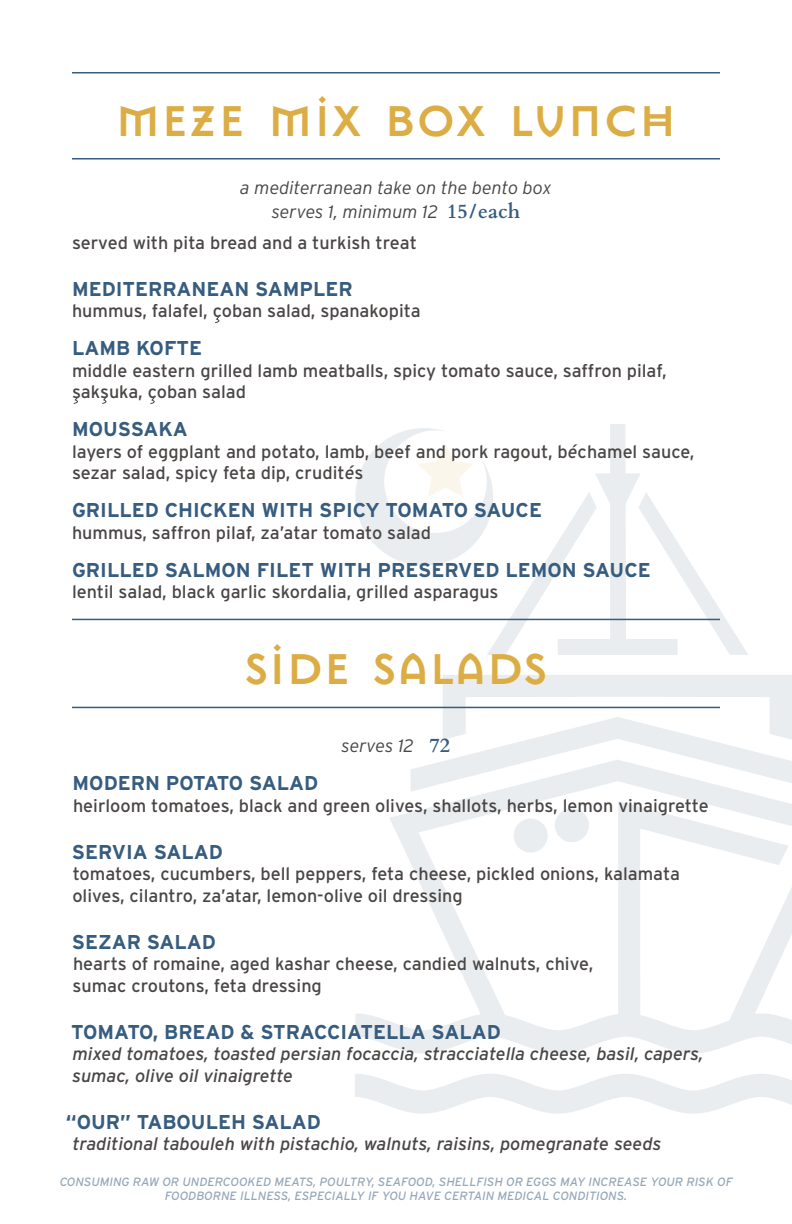
<style>
.page{position:relative;width:792px;height:1224px;background:#fff}
.page>*{position:absolute;margin:0;border:0;box-sizing:border-box;transform-origin:0 0}
.t1{font:700 48px "Mason Sans OT";color:#dcad44}
.t2{font:700 20px "Interstate";color:#365c7f}
.t3{font:18px/21.6px "Interstate";color:#494645}
.t4{font:italic 18px/21.6px "Interstate";color:#494645}
.t5{font:italic 300 18px/24px "Interstate";color:#494645;text-align:center}
.t6{font:italic 12px/14.4px "Interstate";color:#2d5070;text-align:center}
.s1{font-family:"Cardo";font-weight:700;font-style:normal;font-size:20px;color:#365c7f}
.s2{font-style:italic}
</style>
<div class="page">
<svg style="left:411px;top:675px;width:381px;height:85px"></svg>
<svg style="left:355px;top:760px;width:437px;height:293px"></svg>
<div style="left:514px;top:818px;width:34px;height:35px;background:#eaedf0;border-radius:50%"></div>
<div style="left:555px;top:808px;width:34px;height:34px;background:#eaedf0;border-radius:50%"></div>
<svg style="left:355px;top:424px;width:393px;height:231px"></svg>
<svg style="left:355px;top:1074px;width:437px;height:40px"></svg>
<div style="left:746px;top:1107px;width:36px;height:36px;background:#fff"></div>
<hr style="left:72px;top:72px;width:648px;height:1px;background:#365c7f">
<hr style="left:72px;top:619px;width:648px;height:1px;background:#365c7f">
<hr style="left:72px;top:158px;width:648px;height:1px;background:#365c7f">
<hr style="left:72px;top:707px;width:648px;height:1px;background:#365c7f">
<svg style="left:215px;top:316px;width:5px;height:8px"></svg>
<svg style="left:73px;top:397px;width:5px;height:7px"></svg>
<svg style="left:102px;top:397px;width:5px;height:7px"></svg>
<svg style="left:150px;top:397px;width:5px;height:7px"></svg>
<h1 class="t1" style="left:115px;top:94px;width:563px">MEZE MIX BOX LUNCH</h1>
<p class="t5" style="left:240px;top:176px;width:313px">a mediterranean take on the bento box serves 1, minimum 12 <span class="s1">15 / each</span></p>
<p class="t3" style="left:72px;top:232px;width:346px">served with pita bread and a turkish treat</p>
<p class="t2" style="left:72px;top:278px;width:282px">MEDITERRANEAN SAMPLER</p>
<p class="t3" style="left:72px;top:300px;width:350px">hummus, falafel, coban salad, spanakopita</p>
<p class="t2" style="left:72px;top:337px;width:132px">LAMB KOFTE</p>
<p class="t3" style="left:72px;top:360px;width:596px">middle eastern grilled lamb meatballs, spicy tomato sauce, saffron pilaf, saksuka, coban salad</p>
<p class="t2" style="left:72px;top:418px;width:117px">MOUSSAKA</p>
<p class="t3" style="left:72px;top:441px;width:624px">layers of eggplant and potato, lamb, beef and pork ragout, b<span class="s2">é</span>chamel sauce, sezar salad, spicy feta dip, crudit<span class="s2">é</span>s</p>
<p class="t2" style="left:72px;top:499px;width:472px">GRILLED CHICKEN WITH SPICY TOMATO SAUCE</p>
<p class="t3" style="left:72px;top:522px;width:361px">hummus, saffron pilaf, za’atar tomato salad</p>
<p class="t2" style="left:72px;top:558px;width:580px">GRILLED SALMON FILET WITH PRESERVED LEMON SAUCE</p>
<p class="t3" style="left:72px;top:581px;width:428px">lentil salad, black garlic skordalia, grilled asparagus</p>
<h1 class="t1" style="left:244px;top:643px;width:305px">SIDE SALADS</h1>
<p class="t5" style="left:342px;top:734px;width:110px">serves 12 <span class="s1">72</span></p>
<p class="t2" style="left:73px;top:772px;width:247px">MODERN POTATO SALAD</p>
<p class="t3" style="left:73px;top:795px;width:637px">heirloom tomatoes, black and green olives, shallots, herbs, lemon vinaigrette</p>
<p class="t2" style="left:72px;top:840px;width:153px">SERVIA SALAD</p>
<p class="t3" style="left:72px;top:863px;width:609px">tomatoes, cucumbers, bell peppers, feta cheese, pickled onions, kalamata olives, cilantro, za’atar, lemon-olive oil dressing</p>
<p class="t2" style="left:72px;top:930px;width:146px">SEZAR SALAD</p>
<p class="t3" style="left:72px;top:953px;width:522px">hearts of romaine, aged kashar cheese, candied walnuts, chive, sumac croutons, feta dressing</p>
<p class="t2" style="left:71px;top:1020px;width:431px">TOMATO, BREAD &amp; STRACCIATELLA SALAD</p>
<p class="t4" style="left:72px;top:1043px;width:633px">mixed tomatoes, toasted persian focaccia, stracciatella cheese, basil, capers, sumac, olive oil vinaigrette</p>
<p class="t2" style="left:66px;top:1110px;width:257px">“OUR” TABOULEH SALAD</p>
<p class="t4" style="left:72px;top:1133px;width:591px">traditional tabouleh with pistachio, walnuts, raisins, pomegranate seeds</p>
<p class="t6" style="left:59px;top:1174px;width:675px">CONSUMING RAW OR UNDERCOOKED MEATS, POULTRY, SEAFOOD, SHELLFISH OR EGGS MAY INCREASE YOUR RISK OF<br>FOODBORNE ILLNESS, ESPECIALLY IF YOU HAVE CERTAIN MEDICAL CONDITIONS.</p>
</div>
